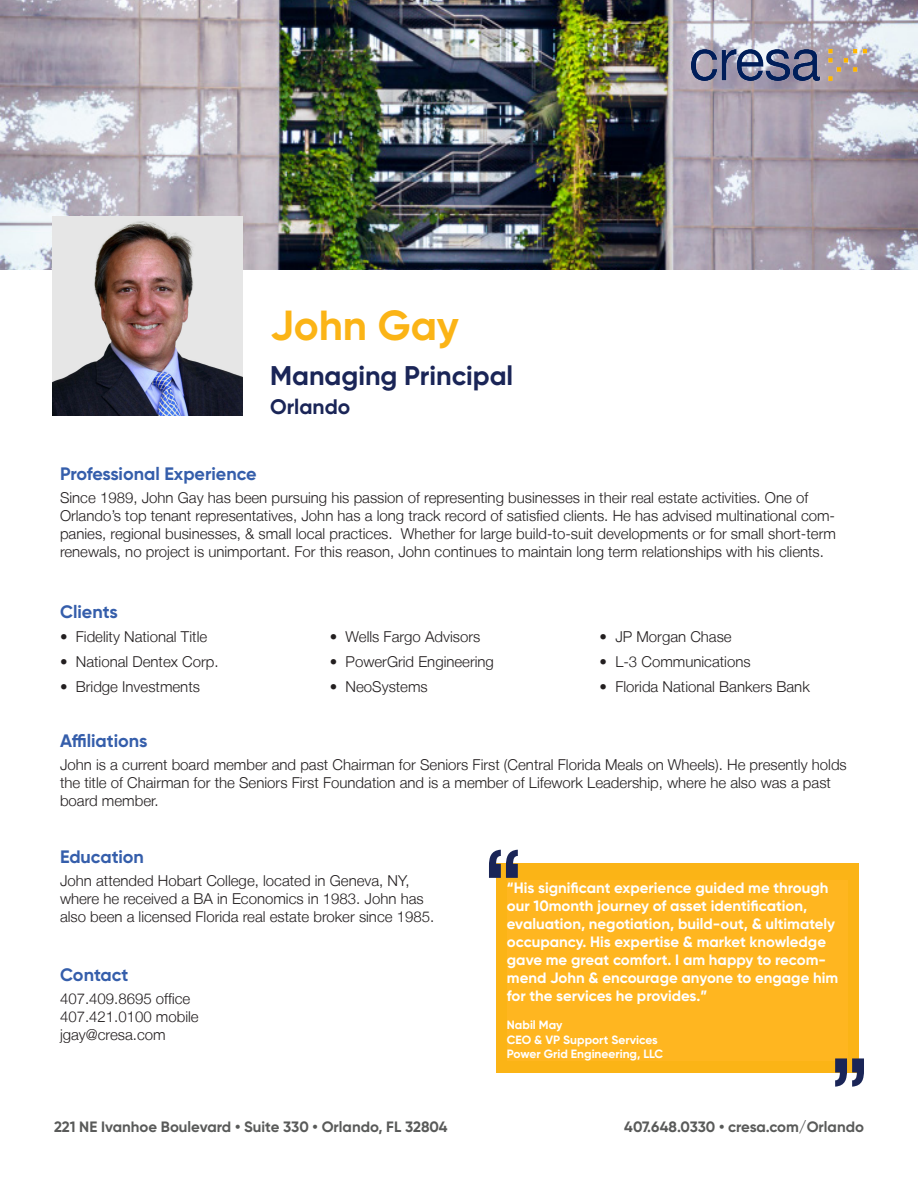
<style>
.page{position:relative;width:918px;height:1188px;background:#fff}
.page>*{position:absolute;margin:0;border:0;box-sizing:border-box;transform-origin:0 0}
.t1{font:700 42px "Gilroy";color:#fbb416}
.t2{font:700 27px "Gilroy";color:#1a2557}
.t3{font:700 21px "Gilroy";color:#1a2557}
.t4{font:700 18px "Gilroy";color:#355eab}
.t5{font:300 15px/18px "Helvetica Neue LT";color:#231f20}
.t6{font:700 15px/18px "Gilroy";color:#fff}
.t7{font:700 15px "Gilroy";color:#595a59}
.t8{font:700 12px "Gilroy";color:#fff}
</style>
<div class="page">
<img style="left:0;top:0;width:918px;height:270px">
<div style="left:496px;top:864px;width:362px;height:209px;background:#fbb416"></div>
<div style="left:507px;top:881px;width:340px;height:180px;background:#ffb620"></div>
<svg style="left:489px;top:850px;width:29px;height:28px"></svg>
<svg style="left:835px;top:1058px;width:29px;height:29px"></svg>
<img style="left:691px;top:50px;width:175px;height:30px">
<img style="left:53px;top:216px;width:190px;height:200px">
<p class="t1" style="left:270px;top:299px;width:190px">John Gay</p>
<p class="t2" style="left:270px;top:358px;width:245px">Managing Principal</p>
<p class="t3" style="left:270px;top:393px;width:82px">Orlando</p>
<p class="t4" style="left:60px;top:462px;width:198px">Professional Experience</p>
<p class="t5" style="left:60px;top:488px;width:750px">Since 1989, John Gay has been pursuing his passion of representing businesses in their real estate activities. One of</p>
<p class="t5" style="left:60px;top:506px;width:777px;text-align:justify">Orlando’s top tenant representatives, John has a long track record of satisfied clients. He has advised multinational com&shy;panies, regional businesses, &amp; small local practices. Whether for large build-to-suit developments or for small short-term renewals, no project is unimportant. For this reason, John continues to maintain long term relationships with his clients.</p>
<p class="t4" style="left:60px;top:600px;width:59px">Clients</p>
<p class="t5" style="left:60px;top:627px;width:149px">• Fidelity National Title</p>
<p class="t5" style="left:330px;top:627px;width:152px">• Wells Fargo Advisors</p>
<p class="t5" style="left:600px;top:627px;width:134px">• JP Morgan Chase</p>
<p class="t5" style="left:60px;top:652px;width:160px">• National Dentex Corp.</p>
<p class="t5" style="left:330px;top:652px;width:166px">• PowerGrid Engineering</p>
<p class="t5" style="left:600px;top:652px;width:153px">• L-3 Communications</p>
<p class="t5" style="left:60px;top:677px;width:142px">• Bridge Investments</p>
<p class="t5" style="left:330px;top:677px;width:100px">• NeoSystems</p>
<p class="t5" style="left:600px;top:677px;width:212px">• Florida National Bankers Bank</p>
<p class="t4" style="left:60px;top:729px;width:89px">Affiliations</p>
<p class="t5" style="left:60px;top:755px;width:788px">John is a current board member and past Chairman for Seniors First (Central Florida Meals on Wheels). He presently holds the title of Chairman for the Seniors First Foundation and is a member of Lifework Leadership, where he also was a past board member.</p>
<p class="t4" style="left:60px;top:846px;width:86px">Education</p>
<p class="t5" style="left:60px;top:871px;width:376px">John attended Hobart College, located in Geneva, NY, where he received a BA in Economics in 1983. John has also been a licensed Florida real estate broker since 1985.</p>
<p class="t4" style="left:60px;top:964px;width:70px">Contact</p>
<p class="t5" style="left:60px;top:989px;width:132px">407.409.8695 office</p>
<p class="t5" style="left:60px;top:1007px;width:140px">407.421.0100 mobile</p>
<p class="t5" style="left:60px;top:1025px;width:107px">jgay@cresa.com</p>
<p class="t6" style="left:507px;top:878px;width:333px">“His significant experience guided me through our 10month journey of asset identification, evaluation, negotiation, build-out, &amp; ultimately occupancy. His expertise &amp; market knowledge gave me great comfort. I am happy to recom&shy;mend John &amp; encourage anyone to engage him for the services he provides.”</p>
<p class="t8" style="left:507px;top:1018px;width:57px">Nabil May</p>
<p class="t8" style="left:507px;top:1032px;width:152px">CEO &amp; VP Support Services</p>
<p class="t8" style="left:507px;top:1046px;width:158px">Power Grid Engineering, LLC</p>
<p class="t7" style="left:54px;top:1118px;width:395px">221 NE Ivanhoe Boulevard • Suite 330 • Orlando, FL 32804</p>
<p class="t7" style="left:624px;top:1118px;width:241px">407.648.0330 • cresa.com/Orlando</p>
</div>
